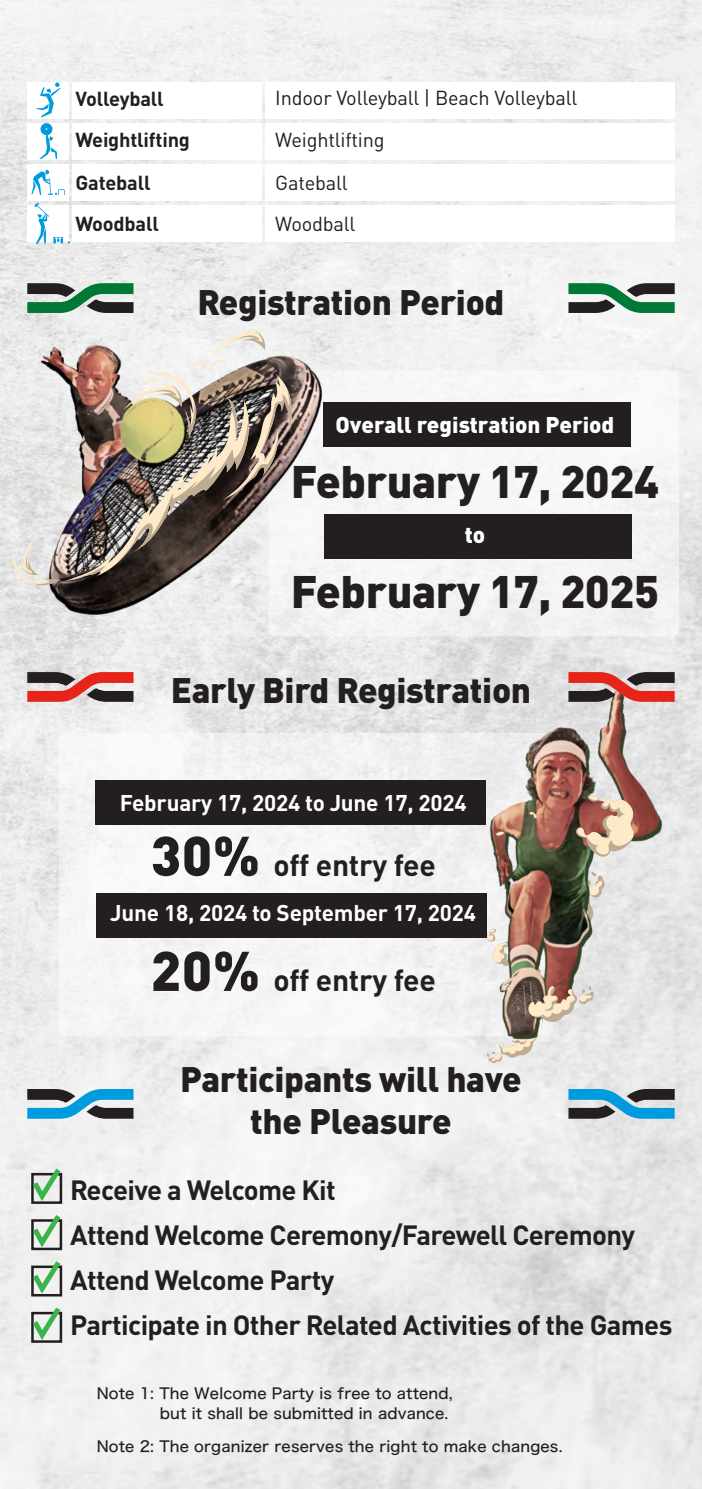
<style>
.page{position:relative;width:702px;height:1489px;background:#fff}
.page>*{position:absolute;margin:0;border:0;box-sizing:border-box;transform-origin:0 0}
.t1{font:900 45px "DIN Pro";letter-spacing:-.01em;color:#231f20}
.t2{font:900 35px/42px "DIN Pro";letter-spacing:-.01em;color:#231f20;text-align:center}
.t3{font:700 30px "DIN Pro";letter-spacing:-.01em;color:#231f20}
.t4{font:700 27.5px/45px "DIN Pro";letter-spacing:-.025em;color:#231f20}
.t5{font:700 22.5px "DIN Pro";letter-spacing:-.01em;color:#fff}
.t6{font:900 22.5px "DIN Pro";color:#fff}
.t7{font:20px "DIN Pro";letter-spacing:-.01em;color:#231f20}
.t8{font:700 20px "DIN Pro";letter-spacing:-.01em;color:#231f20}
.t9{font:15px/20px "Hiragino Sans W5";letter-spacing:.01em;color:#231f20;text-align:right}
.s1{font-weight:900;font-size:55px}
</style>
<div class="page">
<img style="left:0;top:0;width:702px;height:1488px">
<div style="left:59px;top:733px;width:494px;height:303px;background:#f5f5f5;border-radius:7px"></div>
<div style="left:268px;top:370px;width:411px;height:266px;background:#f6f6f5;border-radius:7px"></div>
<div style="left:95px;top:780px;width:390px;height:44px;background:#231f20"></div>
<div style="left:96px;top:892px;width:390px;height:45px;background:#231f20"></div>
<svg style="left:28px;top:1162px;width:37px;height:182px"></svg>
<img style="left:486px;top:682px;width:187px;height:359px">
<svg style="left:486px;top:871px;width:118px;height:192px;background:#b0a197"></svg>
<svg style="left:496px;top:830px;width:8px;height:6px"></svg>
<svg style="left:574px;top:796px;width:61px;height:63px;background:#bb9d8a"></svg>
<svg style="left:529px;top:811px;width:7px;height:7px"></svg>
<img style="left:0;top:248px;width:376px;height:393px">
<img style="left:12px;top:328px;width:281px;height:258px">
<svg style="left:27px;top:283px;width:106px;height:30px;background:#56826a"></svg>
<svg style="left:568px;top:283px;width:106px;height:30px"></svg>
<svg style="left:27px;top:672px;width:106px;height:29px;background:#ac605d"></svg>
<svg style="left:568px;top:672px;width:106px;height:29px;background:#a85b57"></svg>
<svg style="left:27px;top:1088px;width:106px;height:30px"></svg>
<svg style="left:568px;top:1088px;width:106px;height:30px;background:#5890a9"></svg>
<div style="left:323px;top:402px;width:307px;height:44px;background:#231f20"></div>
<div style="left:325px;top:514px;width:306px;height:45px;background:#231f20"></div>
<div style="left:27px;top:82px;width:42px;height:36px;background:#fff"></div>
<div style="left:27px;top:123px;width:42px;height:36px;background:#fff"></div>
<div style="left:27px;top:164px;width:42px;height:36px;background:#fff"></div>
<div style="left:72px;top:205px;width:189px;height:36px;background:#fff"></div>
<div style="left:265px;top:205px;width:409px;height:36px;background:#fff"></div>
<div style="left:72px;top:82px;width:189px;height:36px;background:#fff"></div>
<div style="left:265px;top:82px;width:409px;height:36px;background:#fff"></div>
<div style="left:72px;top:123px;width:189px;height:36px;background:#fff"></div>
<div style="left:265px;top:123px;width:409px;height:36px;background:#fff"></div>
<div style="left:72px;top:164px;width:189px;height:36px;background:#fff"></div>
<div style="left:265px;top:164px;width:409px;height:36px;background:#fff"></div>
<div style="left:27px;top:205px;width:42px;height:36px;background:#fff"></div>
<svg style="left:39px;top:123px;width:18px;height:36px"></svg>
<svg style="left:36px;top:82px;width:24px;height:35px"></svg>
<svg style="left:31px;top:169px;width:34px;height:26px"></svg>
<svg style="left:34px;top:202px;width:36px;height:42px"></svg>
<p class="t8" style="left:75px;top:82px;width:90px">Volleyball</p>
<p class="t7" style="left:275px;top:82px;width:303px">Indoor Volleyball | Beach Volleyball</p>
<p class="t8" style="left:75px;top:123px;width:116px">Weightlifting</p>
<p class="t7" style="left:275px;top:124px;width:111px">Weightlifting</p>
<p class="t8" style="left:75px;top:166px;width:77px">Gateball</p>
<p class="t7" style="left:275px;top:167px;width:74px">Gateball</p>
<p class="t8" style="left:75px;top:207px;width:85px">Woodball</p>
<p class="t7" style="left:275px;top:208px;width:82px">Woodball</p>
<p class="t2" style="left:197px;top:276px;width:308px">Registration Period</p>
<p class="t6" style="left:335px;top:405px;width:280px">Overall registration Period</p>
<h1 class="t1" style="left:291px;top:443px;width:370px">February 17, 2024</h1>
<p class="t6" style="left:465px;top:515px;width:22px">to</p>
<h1 class="t1" style="left:291px;top:553px;width:370px">February 17, 2025</h1>
<p class="t2" style="left:171px;top:665px;width:362px">Early Bird Registration</p>
<p class="t5" style="left:120px;top:784px;width:348px">February 17, 2024 to June 17, 2024</p>
<p class="t3" style="left:150px;top:840px;width:287px"><span class="s1">30%</span> off entry fee</p>
<p class="t5" style="left:110px;top:894px;width:367px">June 18, 2024 to September 17, 2024</p>
<p class="t3" style="left:150px;top:955px;width:287px"><span class="s1">20%</span> off entry fee</p>
<p class="t2" style="left:180px;top:1054px;width:343px">Participants will have the Pleasure</p>
<p class="t4" style="left:70px;top:1164px;width:603px">Receive a Welcome Kit<br>Attend Welcome Ceremony/Farewell Ceremony Attend Welcome Party<br>Participate in Other Related Activities of the Games</p>
<p class="t9" style="left:97px;top:1382px;width:357px">Note 1: The Welcome Party is free to attend, but it shall be submitted in advance.</p>
<p class="t9" style="left:97px;top:1435px;width:467px">Note 2: The organizer reserves the right to make changes.</p>
</div>
